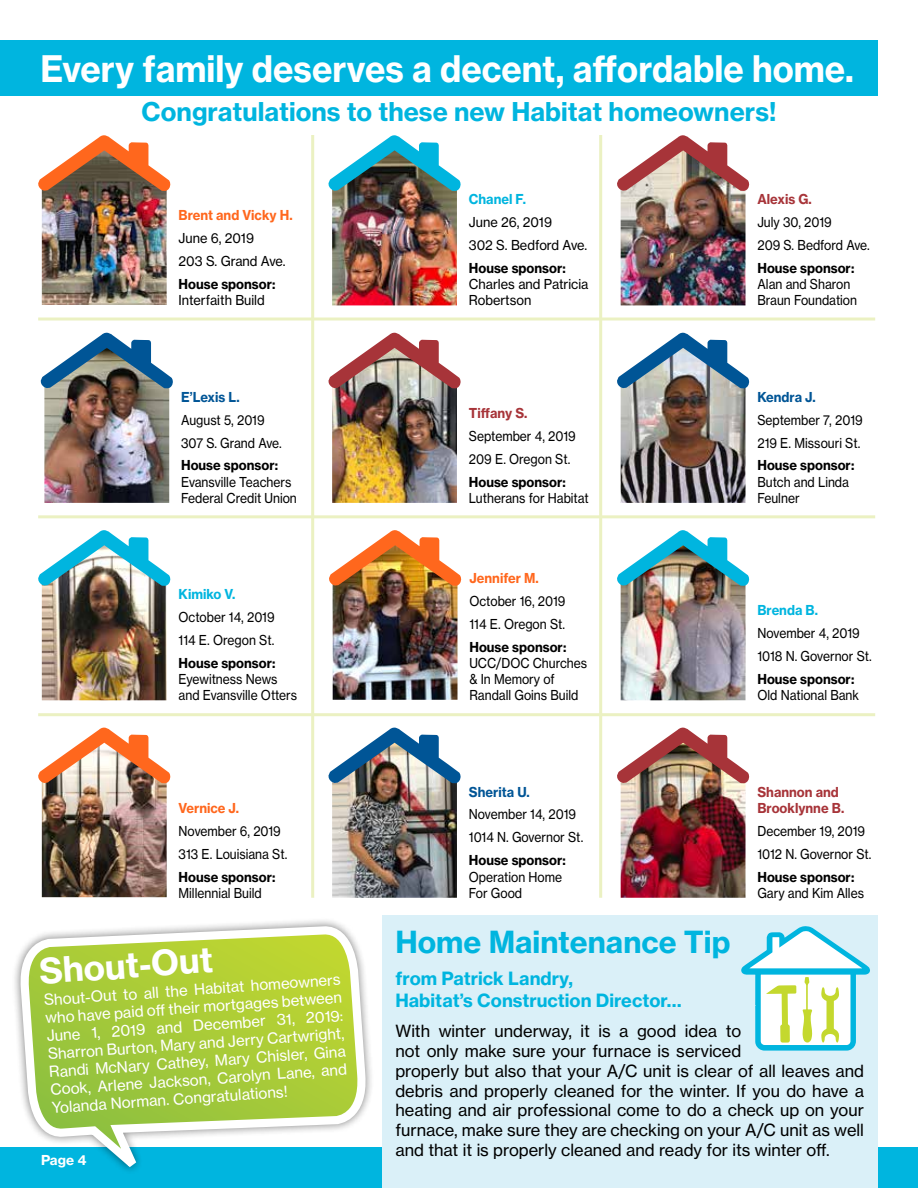
<style>
.page{position:relative;width:918px;height:1188px;background:#fff}
.page>*{position:absolute;margin:0;border:0;box-sizing:border-box;transform-origin:0 0}
.t1{font:36px "N Haas Grotesk TX Pro 75 Bd";color:#fff;scale:.95 1}
.t2{font:34.5px "N Haas Grotesk TX Pro 75 Bd";color:#fff}
.t3{font:30px "N Haas Grotesk TX Pro 75 Bd";color:#00b5df}
.t4{font:25.5px "N Haas Grotesk TX Pro 75 Bd";color:#00b5df}
.t5{font:18px/21.6px "N Haas Grotesk TX Pro 75 Bd";color:#00b5df}
.t6{font:16.5px/19.8px "N Haas Grotesk TX Pro 55 Rg";color:#000}
.t7{font:15px/18px "N Haas Grotesk TX Pro 55 Rg";color:#fff;text-align:justify}
.t8{font:13.5px/23px "N Haas Grotesk TX Pro 55 Rg";color:#000;scale:.9 1}
.t9{font:13.5px "N Haas Grotesk TX Pro 75 Bd";color:#000;scale:.95 1}
.t10{font:13.5px/23px "N Haas Grotesk TX Pro 55 Rg";color:#000;scale:.95 1}
.t11{font:13.5px/16.2px "N Haas Grotesk TX Pro 75 Bd";color:#a73439;scale:.95 1}
.t12{font:13.5px "N Haas Grotesk TX Pro 75 Bd";color:#ff671d;scale:.95 1}
.t13{font:13.5px "N Haas Grotesk TX Pro 75 Bd";color:#005596;scale:.95 1}
.t14{font:13.5px "N Haas Grotesk TX Pro 75 Bd";color:#00b5df;scale:.95 1}
.t15{font:13.5px "N Haas Grotesk TX Pro 75 Bd";color:#fff}
</style>
<div class="page">
<div style="left:0;top:1148px;width:918px;height:40px;background:#00b5df"></div>
<div style="left:12px;top:917px;width:362px;height:258px;background:#000;opacity:.5"></div>
<svg style="left:22px;top:929px;width:348px;height:246px"></svg>
<div style="left:382px;top:916px;width:496px;height:272px;background:#daf0f8"></div>
<div style="left:0;top:40px;width:878px;height:56px;background:#00b5df"></div>
<img style="left:42px;top:193px;width:125px;height:112px">
<svg style="left:38px;top:135px;width:133px;height:58px"></svg>
<img style="left:333px;top:587px;width:125px;height:113px">
<img style="left:329px;top:530px;width:133px;height:57px">
<img style="left:42px;top:785px;width:125px;height:112px">
<svg style="left:38px;top:727px;width:133px;height:58px"></svg>
<img style="left:332px;top:193px;width:125px;height:112px">
<img style="left:328px;top:135px;width:133px;height:58px">
<img style="left:42px;top:587px;width:125px;height:113px">
<img style="left:38px;top:530px;width:133px;height:57px">
<img style="left:621px;top:587px;width:125px;height:113px">
<img style="left:617px;top:530px;width:133px;height:57px">
<img style="left:621px;top:193px;width:125px;height:112px">
<img style="left:617px;top:135px;width:133px;height:58px">
<img style="left:621px;top:785px;width:125px;height:113px">
<img style="left:617px;top:727px;width:133px;height:58px">
<img style="left:332px;top:390px;width:125px;height:113px">
<svg style="left:328px;top:332px;width:133px;height:58px"></svg>
<img style="left:44px;top:390px;width:125px;height:113px">
<svg style="left:40px;top:332px;width:133px;height:58px"></svg>
<img style="left:332px;top:785px;width:125px;height:113px">
<img style="left:328px;top:727px;width:133px;height:58px">
<img style="left:621px;top:390px;width:125px;height:113px">
<svg style="left:617px;top:332px;width:133px;height:58px"></svg>
<svg style="left:741px;top:926px;width:129px;height:125px"></svg>
<hr style="left:38px;top:318px;width:837px;height:3px;background:#ebf1c2">
<hr style="left:38px;top:515px;width:837px;height:3px;background:#ebf1c2">
<hr style="left:38px;top:713px;width:837px;height:3px;background:#ebf1c2">
<hr style="left:311px;top:135px;width:3px;height:763px;background:#ebf1c2">
<hr style="left:599px;top:135px;width:3px;height:763px;background:#ebf1c2">
<h1 class="t1" style="left:40px;top:46px;width:858px">Every family deserves a decent, affordable home.</h1>
<h3 class="t4" style="left:142px;top:96px;width:636px">Congratulations to these new Habitat homeowners!</h3>
<p class="t12" style="left:179px;top:207px;width:122px">Brent and Vicky H.</p>
<p class="t10" style="left:179px;top:227px;width:114px">June 6, 2019<br>203 S. Grand Ave.</p>
<p class="t9" style="left:179px;top:276px;width:104px">House sponsor:</p>
<p class="t10" style="left:179px;top:289px;width:92px">Interfaith Build</p>
<p class="t13" style="left:181px;top:388px;width:63px">E’Lexis L.</p>
<p class="t8" style="left:181px;top:408px;width:113px">August 5, 2019<br>307 S. Grand Ave.</p>
<p class="t9" style="left:181px;top:457px;width:104px">House sponsor:</p>
<p class="t8" style="left:181px;top:474px;width:130px;line-height:16.2px">Evansville Teachers<br>Federal Credit Union</p>
<p class="t14" style="left:179px;top:586px;width:61px">Kimiko V.</p>
<p class="t8" style="left:179px;top:606px;width:108px">October 14, 2019<br>114 E. Oregon St.</p>
<p class="t9" style="left:179px;top:654px;width:104px">House sponsor:</p>
<p class="t8" style="left:179px;top:671px;width:133px;line-height:16.2px">Eyewitness News and Evansville Otters</p>
<p class="t12" style="left:179px;top:799px;width:65px">Vernice J.</p>
<p class="t8" style="left:179px;top:819px;width:122px">November 6, 2019<br>313 E. Louisiana St.</p>
<p class="t9" style="left:179px;top:868px;width:104px">House sponsor:</p>
<p class="t8" style="left:179px;top:881px;width:94px">Millennial Build</p>
<h2 class="t2" style="left:38px;top:950px;width:176px;rotate:-4deg">Shout-Out</h2>
<p class="t7" style="left:44px;top:991px;width:299px;rotate:-4deg">Shout-Out to all the Habitat homeowners who have paid off their mortgages between June 1, 2019 and December 31, 2019:<br>Sharron Burton, Mary and Jerry Cartwright, Randi McNary Cathey, Mary Chisler, Gina Cook, Arlene Jackson, Carolyn Lane, and Yolanda Norman. Congratulations!</p>
<p class="t15" style="left:41px;top:1151px;width:47px">Page 4</p>
<p class="t14" style="left:469px;top:191px;width:62px">Chanel F.</p>
<p class="t10" style="left:469px;top:211px;width:126px">June 26, 2019<br>302 S. Bedford Ave.</p>
<p class="t9" style="left:469px;top:260px;width:104px">House sponsor:</p>
<p class="t10" style="left:469px;top:276px;width:127px;line-height:16.2px">Charles and Patricia<br>Robertson</p>
<p class="t11" style="left:469px;top:405px;width:63px">Tiffany S.</p>
<p class="t8" style="left:469px;top:424px;width:120px">September 4, 2019<br>209 E. Oregon St.</p>
<p class="t9" style="left:469px;top:473px;width:104px">House sponsor:</p>
<p class="t8" style="left:469px;top:486px;width:135px">Lutherans for Habitat</p>
<p class="t12" style="left:469px;top:569px;width:75px">Jennifer M.</p>
<p class="t8" style="left:469px;top:589px;width:108px">October 16, 2019<br>114 E. Oregon St.</p>
<p class="t9" style="left:469px;top:638px;width:104px">House sponsor:</p>
<p class="t8" style="left:469px;top:655px;width:132px;line-height:16.2px">UCC/DOC Churches &amp; In Memory of<br>Randall Goins Build</p>
<p class="t13" style="left:469px;top:783px;width:66px">Sherita U.</p>
<p class="t8" style="left:469px;top:803px;width:129px">November 14, 2019<br>1014 N. Governor St.</p>
<p class="t9" style="left:469px;top:852px;width:104px">House sponsor:</p>
<p class="t8" style="left:469px;top:869px;width:105px;line-height:16.2px">Operation Home<br>For Good</p>
<p class="t11" style="left:757px;top:191px;width:59px">Alexis G.</p>
<p class="t8" style="left:757px;top:211px;width:126px">July 30, 2019<br>209 S. Bedford Ave.</p>
<p class="t9" style="left:757px;top:260px;width:104px">House sponsor:</p>
<p class="t8" style="left:757px;top:276px;width:112px;line-height:16.2px">Alan and Sharon<br>Braun Foundation</p>
<p class="t13" style="left:757px;top:388px;width:63px">Kendra J.</p>
<p class="t8" style="left:757px;top:408px;width:119px">September 7, 2019<br>219 E. Missouri St.</p>
<p class="t9" style="left:757px;top:457px;width:104px">House sponsor:</p>
<p class="t8" style="left:757px;top:474px;width:103px;line-height:16.2px">Butch and Linda<br>Feulner</p>
<p class="t14" style="left:757px;top:602px;width:65px">Brenda B.</p>
<p class="t8" style="left:757px;top:622px;width:129px">November 4, 2019<br>1018 N. Governor St.</p>
<p class="t9" style="left:757px;top:671px;width:104px">House sponsor:</p>
<p class="t8" style="left:757px;top:684px;width:114px">Old National Bank</p>
<p class="t11" style="left:757px;top:783px;width:93px">Shannon and<br>Brooklynne B.</p>
<p class="t8" style="left:757px;top:819px;width:128px">December 19, 2019<br>1012 N. Governor St.</p>
<p class="t9" style="left:757px;top:868px;width:104px">House sponsor:</p>
<p class="t8" style="left:757px;top:881px;width:120px">Gary and Kim Alles</p>
<h3 class="t3" style="left:395px;top:923px;width:337px">Home Maintenance Tip</h3>
<h3 class="t5" style="left:395px;top:967px;width:288px">from Patrick Landry,<br>Habitat’s Construction Director…</h3>
<p class="t6" style="left:395px;top:1021px;width:470px">With winter underway, it is a good idea to<br>not only make sure your furnace is serviced<br>properly but also that your A/C unit is clear of all leaves and debris and properly cleaned for the winter. If you do have a heating and air professional come to do a check up on your furnace, make sure they are checking on your A/C unit as well and that it is properly cleaned and ready for its winter off.</p>
</div>
